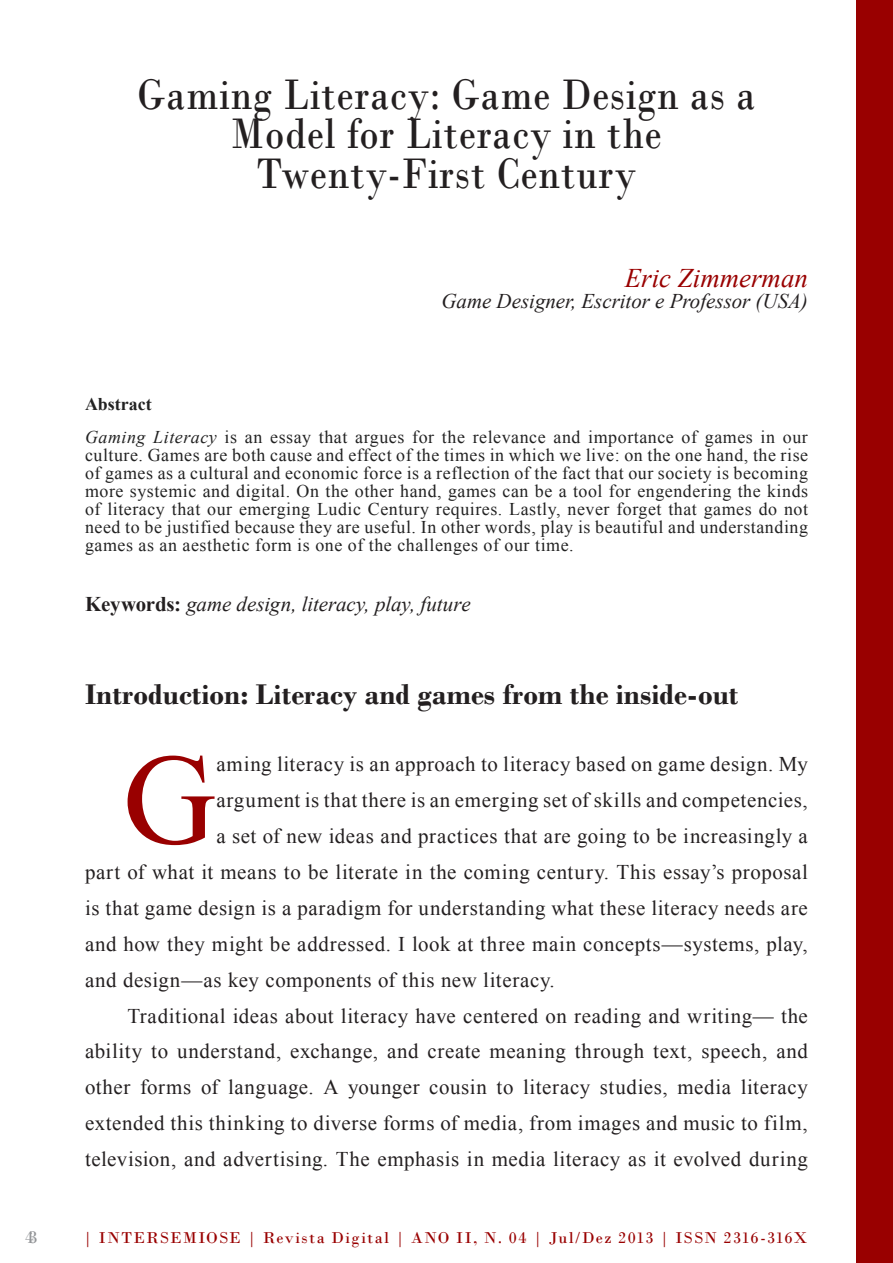
<style>
.page{position:relative;width:893px;height:1263px;background:#fff}
.page>*{position:absolute;margin:0;border:0;box-sizing:border-box;transform-origin:0 0}
.Corpo{font:129.3px "Times New Roman";color:#900}
.Tírulo_de_Artigo{font:44.85px/39.5px "Bodoni";letter-spacing:.02em;color:#231f20;text-align:center;scale:.88 1}
.títulos_internos{font:700 29.85px "Bodoni";color:#231f20}
.autoresNOME{font:italic 26.85px "Times New Roman";color:#900}
.Corpo-2{font:20.85px/35.8px "Times New Roman";letter-spacing:.03em;color:#231f20;text-align:justify}
.keywords{font:italic 20.85px "Times New Roman";color:#231f20}
.Autores{font:italic 20.85px "Times New Roman";color:#231f20}
.Resumo_abstract{font:18px/18px "Times New Roman";letter-spacing:.03em;color:#222;text-align:justify}
.resum_key_negrito{font:700 18px "Times New Roman";color:#222}
.t1{font:18px "Bodoni";color:#939598}
.t2{font:16.5px "Bodoni";letter-spacing:.08em;color:#900}
.s1{font-style:italic}
.s2{font-weight:700;font-style:normal}
</style>
<div class="page">
<div style="left:856px;top:0;width:37px;height:1263px;background:#900"></div>
<p class="Tírulo_de_Artigo" style="left:138px;top:75px;width:704px">Gaming Literacy: Game Design as a<br>Model for Literacy in the<br>Twenty-First Century</p>
<p class="autoresNOME" style="left:625px;top:259px;width:185px">Eric Zimmerman</p>
<p class="Autores" style="left:441px;top:286px;width:368px">Game Designer, Escritor e Professor (USA)</p>
<p class="resum_key_negrito" style="left:85px;top:392px;width:68px">Abstract</p>
<p class="Resumo_abstract" style="left:85px;top:428px;width:725px"><span class="s1">Gaming Literacy</span> is an essay that argues for the relevance and importance of games in our culture. Games are both cause and effect of the times in which we live: on the one hand, the rise of games as a cultural and economic force is a reflection of the fact that our society is becoming more systemic and digital. On the other hand, games can be a tool for engendering the kinds of literacy that our emerging Ludic Century requires. Lastly, never forget that games do not need to be justified because they are useful. In other words, play is beautiful and understanding games as an aesthetic form is one of the challenges of our time.</p>
<p class="keywords" style="left:85px;top:589px;width:387px"><span class="s2">Keywords:</span> game design, literacy, play, future</p>
<p class="títulos_internos" style="left:85px;top:677px;width:655px">Introduction: Literacy and games from the inside-out</p>
<p class="Corpo" style="left:123px;top:713px;width:95px">G</p>
<p class="Corpo-2" style="left:216px;top:746px;width:593px">aming literacy is an approach to literacy based on game design. My</p>
<p class="Corpo-2" style="left:216px;top:782px;width:593px">argument is that there is an emerging set of skills and competencies,</p>
<p class="Corpo-2" style="left:216px;top:818px;width:593px">a set of new ideas and practices that are going to be increasingly a</p>
<p class="Corpo-2" style="left:85px;top:854px;width:724px">part of what it means to be literate in the coming century. This essay’s proposal</p>
<p class="Corpo-2" style="left:85px;top:890px;width:724px">is that game design is a paradigm for understanding what these literacy needs are</p>
<p class="Corpo-2" style="left:85px;top:925px;width:724px">and how they might be addressed. I look at three main concepts—systems, play,</p>
<p class="Corpo-2" style="left:85px;top:961px;width:471px">and design—as key components of this new literacy.</p>
<p class="Corpo-2" style="left:85px;top:997px;width:724px;text-indent:43px">Traditional ideas about literacy have centered on reading and writing— the ability to understand, exchange, and create meaning through text, speech, and other forms of language. A younger cousin to literacy studies, media literacy extended this thinking to diverse forms of media, from images and music to film, television, and advertising. The emphasis in media literacy as it evolved during</p>
<p class="t1" style="left:25px;top:1227px;width:14px">43</p>
<p class="t2" style="left:84px;top:1228px;width:725px">| INTERSEMIOSE | Revista Digital | ANO II, N. 04 | Jul/Dez 2013 | ISSN 2316-316X</p>
</div>
